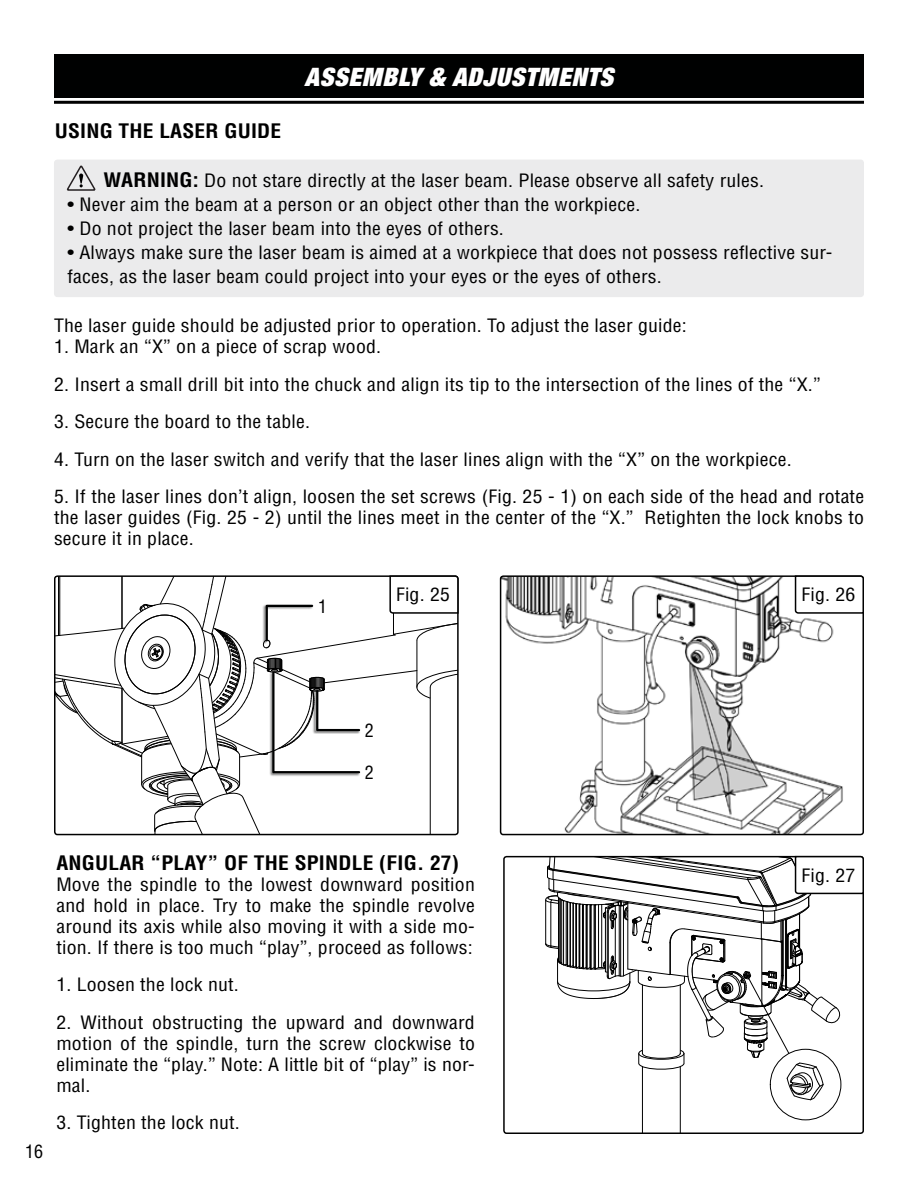
<style>
.page{position:relative;width:918px;height:1188px;background:#fff}
.page>*{position:absolute;margin:0;border:0;box-sizing:border-box;transform-origin:0 0}
.t1{font:italic 900 expanded 25.5px "Helvetica Neue";letter-spacing:.025em;color:#fff}
.t2{font:700 condensed 19.5px "Helvetica LT Std";letter-spacing:.01em;color:#000;scale:1.1 1}
.t3{font:condensed 18px/21px "Helvetica LT Std";letter-spacing:.01em;color:#000;text-align:justify;scale:1.1 1}
.t4{font:condensed 18px "Helvetica LT Std";letter-spacing:.01em;color:#000}
.s1{font-weight:700;font-size:19.5px}
</style>
<div class="page">
<hr style="left:680px;top:1067px;width:1px;height:66px;background:#000">
<hr style="left:642px;top:1067px;width:1px;height:66px;background:#000">
<div style="left:503px;top:856px;width:361px;height:278px;border:2px solid #000;border-radius:3px"></div>
<img style="left:503px;top:578px;width:340px;height:254px">
<div style="left:500px;top:575px;width:364px;height:260px;border:2px solid #000;border-radius:3px"></div>
<div style="left:54px;top:54px;width:810px;height:44px;background:#000101"></div>
<hr style="left:54px;top:101px;width:810px;height:3px;background:#000">
<div style="left:55px;top:160px;width:808px;height:136px;background:#ebebec;border-radius:3px"></div>
<div style="left:54px;top:160px;width:810px;height:137px;border:2px solid #ebebec;border-radius:3px"></div>
<svg style="left:67px;top:165px;width:29px;height:26px"></svg>
<svg style="left:794px;top:575px;width:70px;height:39px"></svg>
<svg style="left:55px;top:575px;width:404px;height:260px"></svg>
<svg style="left:542px;top:855px;width:322px;height:245px"></svg>
<p class="t2" style="left:55px;top:119px;width:207px">USING THE LASER GUIDE</p>
<h1 class="t1" style="left:305px;top:61px;width:310px">ASSEMBLY &amp; ADJUSTMENTS</h1>
<p class="t3" style="left:104px;top:170px;width:602px"><span class="s1">WARNING:</span> Do not stare directly at the laser beam. Please observe all safety rules.</p>
<p class="t3" style="left:67px;top:194px;width:522px">• Never aim the beam at a person or an object other than the workpiece.</p>
<p class="t3" style="left:67px;top:218px;width:398px">• Do not project the laser beam into the eyes of others.</p>
<p class="t3" style="left:67px;top:240px;width:697px;line-height:24px">• Always make sure the laser beam is aimed at a workpiece that does not possess reflective sur&shy;faces, as the laser beam could project into your eyes or the eyes of others.</p>
<p class="t3" style="left:54px;top:315px;width:577px">The laser guide should be adjusted prior to operation. To adjust the laser guide:</p>
<p class="t3" style="left:54px;top:336px;width:299px">1. Mark an “X” on a piece of scrap wood.</p>
<p class="t3" style="left:54px;top:373px;width:699px">2. Insert a small drill bit into the chuck and align its tip to the intersection of the lines of the “X.”</p>
<p class="t3" style="left:54px;top:411px;width:234px">3. Secure the board to the table.</p>
<p class="t3" style="left:54px;top:448px;width:672px">4. Turn on the laser switch and verify that the laser lines align with the “X” on the workpiece.</p>
<p class="t3" style="left:54px;top:486px;width:738px">5. If the laser lines don’t align, loosen the set screws (Fig. 25 - 1) on each side of the head and rotate the laser guides (Fig. 25 - 2) until the lines meet in the center of the “X.” Retighten the lock knobs to secure it in place.</p>
<p class="t3" style="left:396px;top:584px;width:51px">Fig. 25</p>
<p class="t3" style="left:801px;top:584px;width:51px">Fig. 26</p>
<p class="t4" style="left:318px;top:595px;width:10px">1</p>
<p class="t4" style="left:365px;top:719px;width:10px">2</p>
<p class="t4" style="left:365px;top:761px;width:10px">2</p>
<p class="t4" style="left:25px;top:1140px;width:19px">16</p>
<p class="t2" style="left:56px;top:851px;width:368px">ANGULAR “PLAY” OF THE SPINDLE (FIG. 27)</p>
<p class="t3" style="left:56px;top:874px;width:382px">Move the spindle to the lowest downward position and hold in place. Try to make the spindle revolve around its axis while also moving it with a side mo&shy;tion. If there is too much “play”, proceed as follows:</p>
<p class="t3" style="left:56px;top:974px;width:167px">1. Loosen the lock nut.</p>
<p class="t3" style="left:56px;top:1012px;width:382px">2. Without obstructing the upward and downward motion of the spindle, turn the screw clockwise to eliminate the “play.” Note: A little bit of “play” is nor&shy;mal.</p>
<p class="t3" style="left:56px;top:1112px;width:168px">3. Tighten the lock nut.</p>
<p class="t3" style="left:801px;top:864px;width:51px">Fig. 27</p>
</div>
